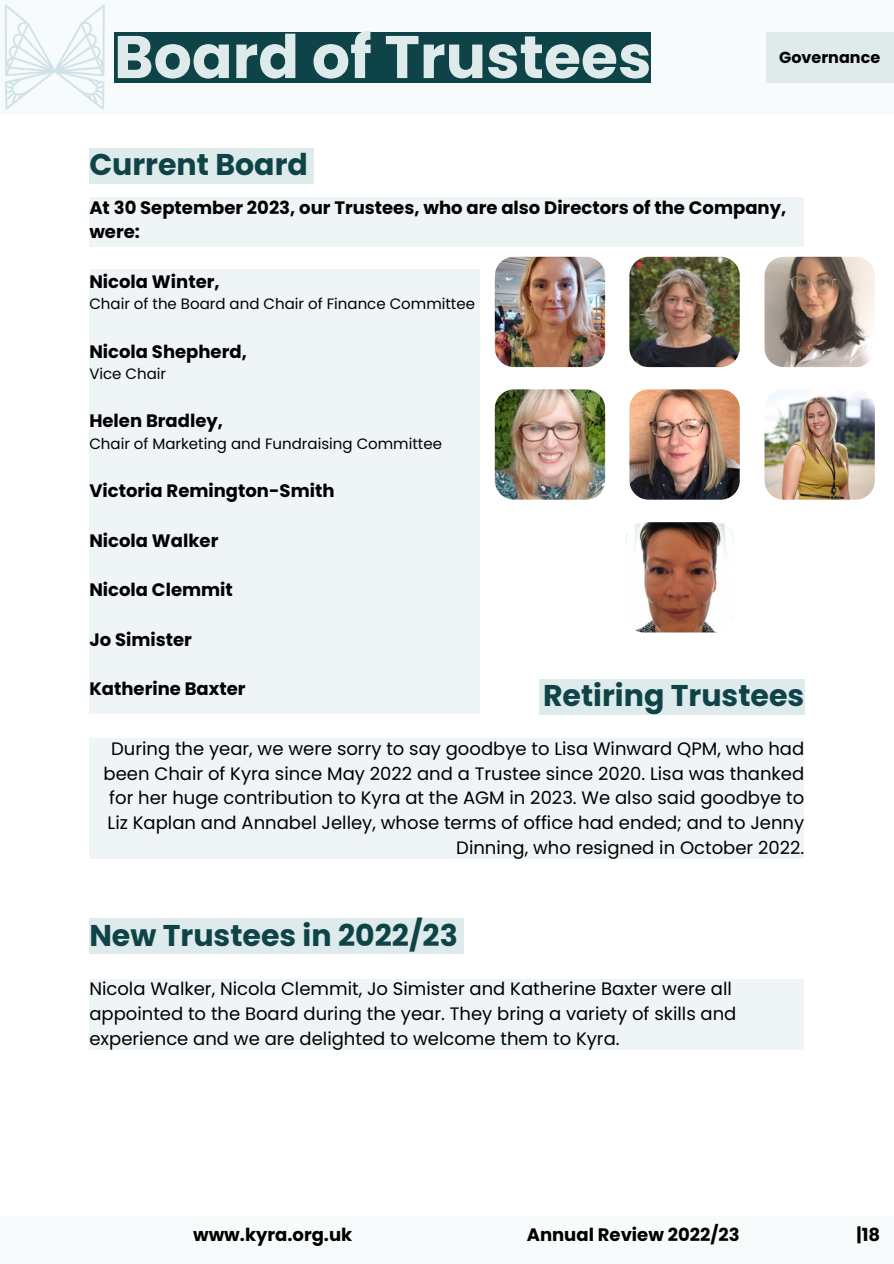
<style>
.page{position:relative;width:894px;height:1264px;background:#fff}
.page>*{position:absolute;margin:0;border:0;box-sizing:border-box;transform-origin:0 0}
.t1{font:700 60px "Poppins";color:#dfeaeb}
.t2{font:700 30px "Poppins";color:#0e4447}
.t3{font:18px/24.8px "Poppins";color:#000}
.t4{font:700 18px/24.8px "Poppins";color:#000}
.t5{font:700 15.9px "Poppins";color:#000}
.t6{font:15px "Poppins";color:#000}
</style>
<div class="page">
<div style="left:0;top:0;width:893px;height:115px;background:#f8fbfb"></div>
<img style="left:4px;top:4px;width:101px;height:106px">
<div style="left:114px;top:33px;width:536px;height:50px;background:#0e4447"></div>
<div style="left:765px;top:33px;width:128px;height:50px;background:#dfeaeb"></div>
<div style="left:538px;top:678px;width:266px;height:36px;background:#dfeaeb"></div>
<div style="left:89px;top:918px;width:374px;height:36px;background:#dfeaeb"></div>
<div style="left:89px;top:197px;width:715px;height:49px;background:#eff5f6"></div>
<div style="left:89px;top:269px;width:391px;height:444px;background:#eff5f6"></div>
<img style="left:494px;top:257px;width:111px;height:110px">
<img style="left:629px;top:257px;width:110px;height:110px">
<img style="left:764px;top:257px;width:110px;height:110px">
<img style="left:494px;top:389px;width:111px;height:110px">
<img style="left:629px;top:389px;width:110px;height:110px">
<img style="left:764px;top:390px;width:110px;height:109px">
<img style="left:625px;top:522px;width:110px;height:110px">
<div style="left:89px;top:148px;width:224px;height:36px;background:#dfeaeb"></div>
<div style="left:89px;top:979px;width:715px;height:70px;background:#eff5f6"></div>
<div style="left:0;top:1216px;width:893px;height:47px;background:#f8fbfb"></div>
<div style="left:89px;top:738px;width:715px;height:121px;background:#eff5f6"></div>
<h1 class="t1" style="left:114px;top:15px;width:538px">Board of Trustees</h1>
<p class="t2" style="left:89px;top:144px;width:220px">Current Board</p>
<h5 class="t5" style="left:779px;top:46px;width:102px">Governance</h5>
<h3 class="t4" style="left:89px;top:195px;width:698px">At 30 September 2023, our Trustees, who are also Directors of the Company, were:</h3>
<p class="t4" style="left:89px;top:269px;width:132px">Nicola Winter,</p>
<p class="t6" style="left:89px;top:293px;width:387px">Chair of the Board and Chair of Finance Committee</p>
<h4 class="t4" style="left:89px;top:339px;width:159px">Nicola Shepherd,</h4>
<h4 class="t6" style="left:89px;top:363px;width:78px">Vice Chair</h4>
<p class="t4" style="left:89px;top:409px;width:135px">Helen Bradley,</p>
<p class="t6" style="left:89px;top:433px;width:354px">Chair of Marketing and Fundraising Committee</p>
<h3 class="t4" style="left:89px;top:478px;width:246px">Victoria Remington-Smith</h3>
<h3 class="t4" style="left:89px;top:528px;width:130px">Nicola Walker</h3>
<h3 class="t4" style="left:89px;top:577px;width:145px">Nicola Clemmit</h3>
<h3 class="t4" style="left:89px;top:627px;width:104px">Jo Simister</h3>
<h3 class="t4" style="left:89px;top:676px;width:158px">Katherine Baxter</h3>
<h2 class="t2" style="left:543px;top:674px;width:263px">Retiring Trustees</h2>
<h3 class="t3" style="left:104px;top:736px;width:702px;text-align:right">During the year, we were sorry to say goodbye to Lisa Winward QPM, who had been Chair of Kyra since May 2022 and a Trustee since 2020. Lisa was thanked for her huge contribution to Kyra at the AGM in 2023. We also said goodbye to Liz Kaplan and Annabel Jelley, whose terms of office had ended; and to Jenny Dinning, who resigned in October 2022.</h3>
<h3 class="t2" style="left:89px;top:914px;width:370px">New Trustees in 2022/23</h3>
<h4 class="t3" style="left:89px;top:976px;width:648px">Nicola Walker, Nicola Clemmit, Jo Simister and Katherine Baxter were all appointed to the Board during the year. They bring a variety of skills and experience and we are delighted to welcome them to Kyra.</h4>
<h3 class="t4" style="left:193px;top:1221px;width:161px">www.kyra.org.uk</h3>
<h4 class="t4" style="left:526px;top:1221px;width:214px">Annual Review 2022/23</h4>
<h2 class="t4" style="left:856px;top:1221px;width:25px">|18</h2>
</div>
